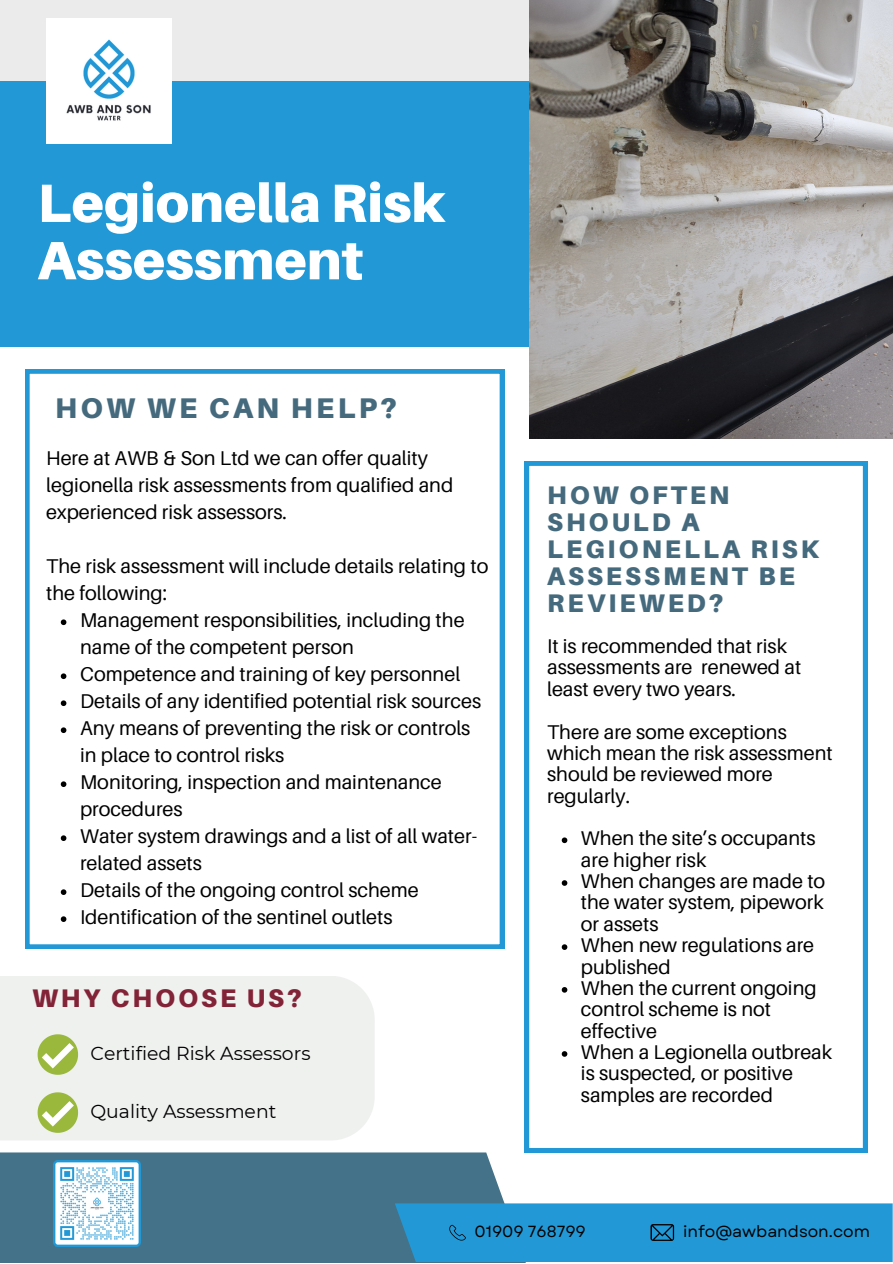
<style>
.page{position:relative;width:893px;height:1264px;background:#fff}
.page>*{position:absolute;margin:0;border:0;box-sizing:border-box;transform-origin:0 0}
.t1{font:900 54px/57.3px "Aileron";color:#fff}
.t2{font:900 28.5px "Aileron";letter-spacing:.115em;color:#456a7d}
.t3{font:900 25.5px/27px "Aileron";letter-spacing:.115em;color:#456a7d}
.t4{font:900 25.5px "Aileron";letter-spacing:.115em;color:#832338}
.t5{font:19.95px/21.3px "Aileron";color:#000}
.t6{font:18.75px "Montserrat";color:#000}
.t7{font:16.05px "Garet";color:#000}
</style>
<div class="page">
<div style="left:0;top:0;width:568px;height:247px;background:#ebebeb"></div>
<div style="left:0;top:81px;width:613px;height:266px;background:#2299d6"></div>
<img style="left:529px;top:0;width:363px;height:439px">
<div style="left:0;top:976px;width:375px;height:164px;background:#eff1ef"></div>
<svg style="left:38px;top:1034px;width:40px;height:40px"></svg>
<div style="left:0;top:1152px;width:528px;height:110px;background:#447288"></div>
<div style="left:395px;top:1203px;width:497px;height:59px;background:#2299d6"></div>
<svg style="left:25px;top:369px;width:479px;height:579px"></svg>
<svg style="left:524px;top:461px;width:343px;height:691px"></svg>
<svg style="left:38px;top:1092px;width:40px;height:40px"></svg>
<img style="left:46px;top:19px;width:125px;height:125px">
<svg style="left:61px;top:619px;width:5px;height:6px"></svg>
<svg style="left:61px;top:673px;width:5px;height:6px"></svg>
<svg style="left:61px;top:700px;width:5px;height:6px"></svg>
<svg style="left:61px;top:727px;width:5px;height:6px"></svg>
<svg style="left:61px;top:781px;width:5px;height:6px"></svg>
<svg style="left:61px;top:835px;width:5px;height:6px"></svg>
<svg style="left:61px;top:889px;width:5px;height:6px"></svg>
<svg style="left:61px;top:916px;width:5px;height:6px"></svg>
<svg style="left:561px;top:837px;width:6px;height:6px"></svg>
<svg style="left:561px;top:880px;width:6px;height:5px"></svg>
<svg style="left:561px;top:944px;width:6px;height:5px"></svg>
<svg style="left:561px;top:987px;width:6px;height:5px"></svg>
<svg style="left:561px;top:1051px;width:6px;height:5px"></svg>
<img style="left:53px;top:1160px;width:87px;height:86px">
<p class="t1" style="left:38px;top:173px;width:409px">Legionella Risk<br>Assessment</p>
<p class="t2" style="left:55px;top:390px;width:343px">HOW WE CAN HELP?</p>
<p class="t5" style="left:46px;top:444px;width:408px;line-height:27px">Here at AWB &amp; Son Ltd we can offer quality legionella risk assessments from qualified and experienced risk assessors.</p>
<p class="t5" style="left:46px;top:552px;width:443px;line-height:27px">The risk assessment will include details relating to the following:</p>
<p class="t5" style="left:80px;top:606px;width:386px;line-height:27px">Management responsibilities, including the name of the competent person</p>
<p class="t5" style="left:80px;top:663px;width:382px">Competence and training of key personnel</p>
<p class="t5" style="left:80px;top:690px;width:402px">Details of any identified potential risk sources</p>
<p class="t5" style="left:80px;top:714px;width:392px;line-height:27px">Any means of preventing the risk or controls in place to control risks</p>
<p class="t5" style="left:80px;top:768px;width:363px;line-height:27px">Monitoring, inspection and maintenance procedures</p>
<p class="t5" style="left:80px;top:822px;width:398px;line-height:27px">Water system drawings and a list of all water&shy;related assets</p>
<p class="t5" style="left:80px;top:879px;width:340px">Details of the ongoing control scheme</p>
<p class="t5" style="left:80px;top:906px;width:314px">Identification of the sentinel outlets</p>
<p class="t4" style="left:32px;top:982px;width:271px">WHY CHOOSE US?</p>
<p class="t6" style="left:90px;top:1041px;width:221px">Certified Risk Assessors</p>
<p class="t6" style="left:90px;top:1099px;width:187px">Quality Assessment</p>
<p class="t3" style="left:547px;top:480px;width:274px">HOW OFTEN<br>SHOULD A<br>LEGIONELLA RISK<br>ASSESSMENT BE<br>REVIEWED?</p>
<p class="t5" style="left:547px;top:635px;width:255px">It is recommended that risk assessments are renewed at least every two years.</p>
<p class="t5" style="left:547px;top:720px;width:287px">There are some exceptions which mean the risk assessment should be reviewed more regularly.</p>
<p class="t5" style="left:581px;top:827px;width:236px">When the site’s occupants are higher risk</p>
<p class="t5" style="left:581px;top:870px;width:246px;text-align:justify">When changes are made to the water system, pipework or assets</p>
<p class="t5" style="left:581px;top:934px;width:235px">When new regulations are published</p>
<p class="t5" style="left:581px;top:976px;width:237px">When the current ongoing control scheme is not effective</p>
<p class="t5" style="left:581px;top:1040px;width:253px">When a Legionella outbreak is suspected, or positive samples are recorded</p>
<p class="t7" style="left:474px;top:1220px;width:113px">01909 768799</p>
<p class="t7" style="left:683px;top:1219px;width:188px">info@awbandson.com</p>
</div>
